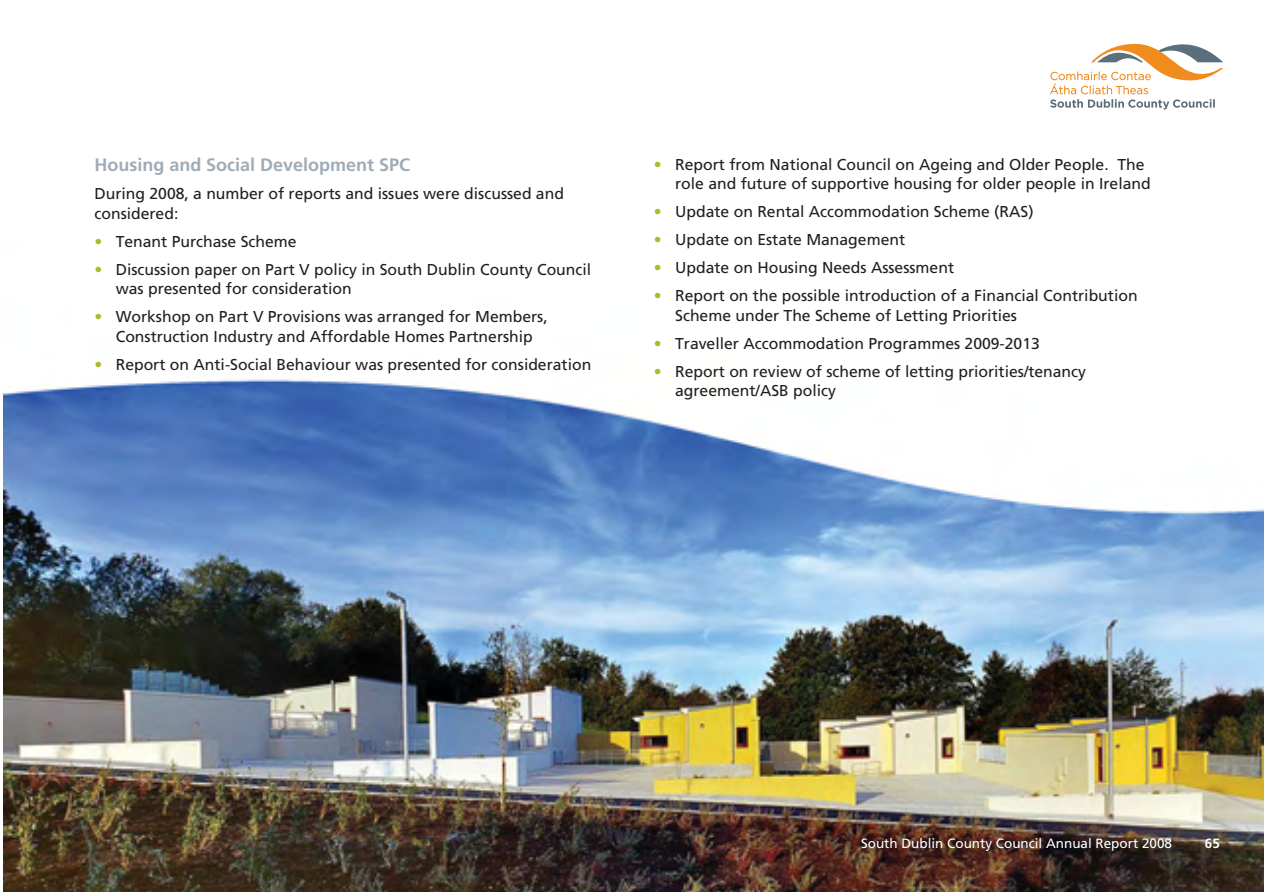
<style>
.page{position:relative;width:1264px;height:892px;background:#fff}
.page>*{position:absolute;margin:0;border:0;box-sizing:border-box;transform-origin:0 0}
.t1{font:700 18px "Frutiger";color:#9facb7}
.t2{font:15.75px/19.5px "Frutiger";color:#231f20}
.t3{font:13.5px "Frutiger";color:#fff}
.t4{font:700 13.5px "Frutiger";color:#fff}
.s1{color:#b0ba25}
</style>
<div class="page">
<img style="left:3px;top:43px;width:1260px;height:849px">
<p class="t1" style="left:94px;top:158px;width:317px">Housing and Social Development SPC</p>
<p class="t2" style="left:94px;top:185px;width:471px">During 2008, a number of reports and issues were discussed and considered:</p>
<p class="t2" style="left:94px;top:233px;width:204px"><span class="s1">•</span> Tenant Purchase Scheme</p>
<p class="t2" style="left:116px;top:261px;width:477px;text-indent:-21px"><span class="s1">•</span> Discussion paper on Part V policy in South Dublin County Council was presented for consideration</p>
<p class="t2" style="left:94px;top:308px;width:455px;text-align:center"><span class="s1">•</span> Workshop on Part V Provisions was arranged for Members,<br>Construction Industry and Affordable Homes Partnership</p>
<p class="t2" style="left:94px;top:356px;width:498px"><span class="s1">•</span> Report on Anti-Social Behaviour was presented for consideration</p>
<p class="t2" style="left:675px;top:155px;width:477px;text-indent:-21px"><span class="s1">•</span> Report from National Council on Ageing and Older People. The role and future of supportive housing for older people in Ireland</p>
<p class="t2" style="left:654px;top:203px;width:381px"><span class="s1">•</span> Update on Rental Accommodation Scheme (RAS)</p>
<p class="t2" style="left:654px;top:231px;width:253px"><span class="s1">•</span> Update on Estate Management</p>
<p class="t2" style="left:654px;top:259px;width:302px"><span class="s1">•</span> Update on Housing Needs Assessment</p>
<p class="t2" style="left:675px;top:287px;width:464px;text-indent:-21px"><span class="s1">•</span> Report on the possible introduction of a Financial Contribution<br>Scheme under The Scheme of Letting Priorities</p>
<p class="t2" style="left:654px;top:334px;width:387px"><span class="s1">•</span> Traveller Accommodation Programmes 2009-2013</p>
<p class="t2" style="left:675px;top:362px;width:412px;text-indent:-21px"><span class="s1">•</span> Report on review of scheme of letting priorities/tenancy agreement/ASB policy</p>
<p class="t3" style="left:861px;top:838px;width:312px">South Dublin County Council Annual Report 2008</p>
<p class="t4" style="left:1204px;top:838px;width:16px">65</p>
</div>
